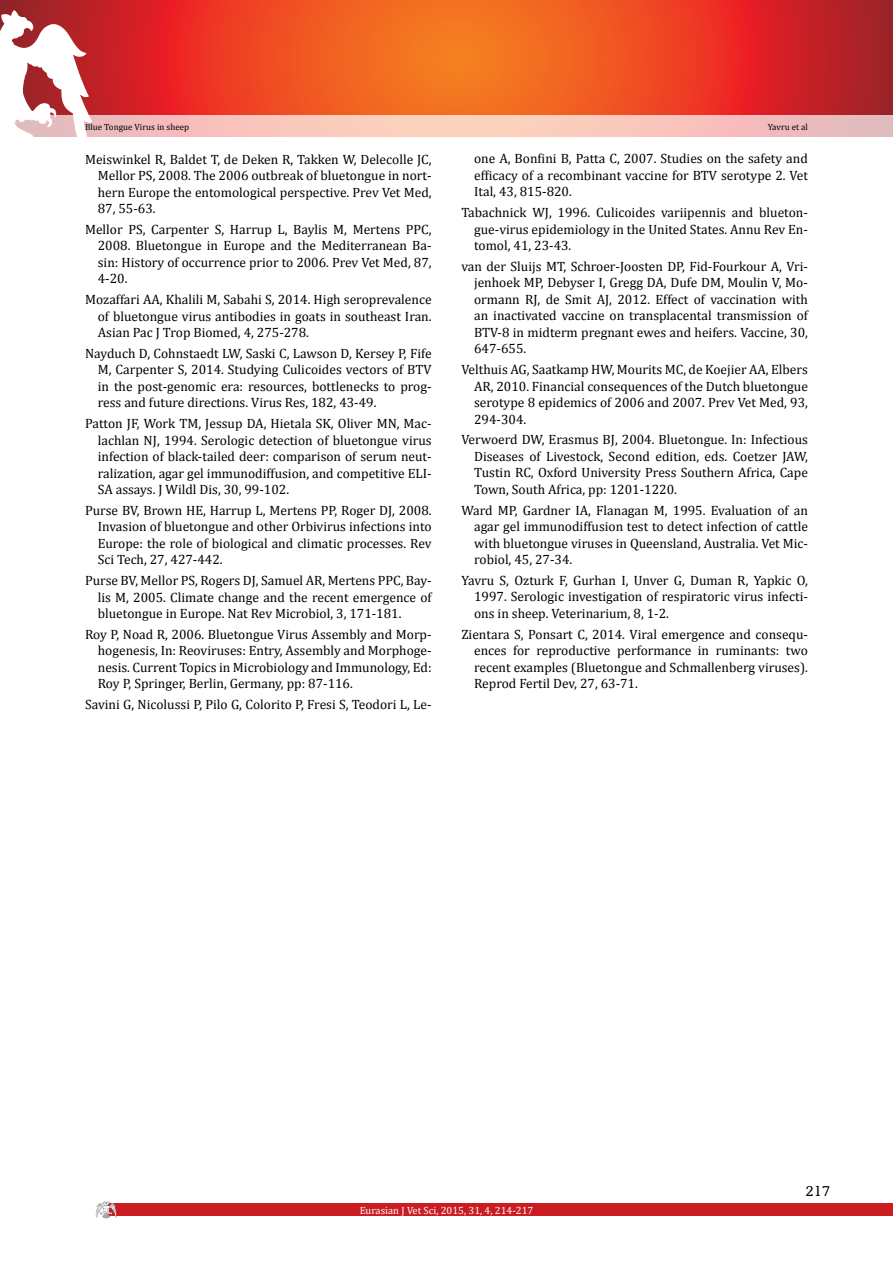
<style>
.page{position:relative;width:893px;height:1263px;background:#fff}
.page>*{position:absolute;margin:0;border:0;box-sizing:border-box;transform-origin:0 0}
.t1{font:15px "Humanist Slabserif 712 BT";color:#000}
.t2{font:13.5px/16.5px "Cambria";color:#000;text-align:justify}
.t3{font:10.5px "Cambria";color:#fff}
.t4{font:9px "Cambria";color:#000}
</style>
<div class="page">
<svg style="left:0;top:0;width:893px;height:115px;background:#e44623"></svg>
<div style="left:106px;top:1203px;width:787px;height:13px;background:#cb1c22"></div>
<svg style="left:0;top:10px;width:92px;height:127px"></svg>
<svg style="left:96px;top:1201px;width:21px;height:17px"></svg>
<svg style="left:0;top:115px;width:893px;height:21px;background:#f5c7bf"></svg>
<p class="t4" style="left:85px;top:121px;width:106px">Blue Tongue Virus in sheep</p>
<p class="t4" style="left:768px;top:121px;width:42px">Yavru et al</p>
<p class="t2" style="left:98px;top:151px;width:335px;text-indent:-13px">Meiswinkel R, Baldet T, de Deken R, Takken W, Delecolle JC, Mellor PS, 2008. The 2006 outbreak of bluetongue in nort&shy;hern Europe the entomological perspective. Prev Vet Med, 87, 55-63.</p>
<p class="t2" style="left:98px;top:221px;width:335px;text-indent:-13px">Mellor PS, Carpenter S, Harrup L, Baylis M, Mertens PPC, 2008. Bluetongue in Europe and the Mediterranean Ba&shy;sin: History of occurrence prior to 2006. Prev Vet Med, 87, 4-20.</p>
<p class="t2" style="left:98px;top:291px;width:335px;text-indent:-13px">Mozaffari AA, Khalili M, Sabahi S, 2014. High seroprevalence of bluetongue virus antibodies in goats in southeast Iran.<br>Asian Pac J Trop Biomed, 4, 275-278.</p>
<p class="t2" style="left:98px;top:345px;width:335px;text-indent:-13px">Nayduch D, Cohnstaedt LW, Saski C, Lawson D, Kersey P, Fife M, Carpenter S, 2014. Studying Culicoides vectors of BTV in the post-genomic era: resources, bottlenecks to prog&shy;ress and future directions. Virus Res, 182, 43-49.</p>
<p class="t2" style="left:98px;top:415px;width:335px;text-indent:-13px">Patton JF, Work TM, Jessup DA, Hietala SK, Oliver MN, Mac&shy;lachlan NJ, 1994. Serologic detection of bluetongue virus infection of black-tailed deer: comparison of serum neut&shy;ralization, agar gel immunodiffusion, and competitive ELI-SA assays. J Wildl Dis, 30, 99-102.</p>
<p class="t2" style="left:98px;top:502px;width:335px;text-indent:-13px">Purse BV, Brown HE, Harrup L, Mertens PP, Roger DJ, 2008.<br>Invasion of bluetongue and other Orbivirus infections into Europe: the role of biological and climatic processes. Rev Sci Tech, 27, 427-442.</p>
<p class="t2" style="left:98px;top:572px;width:335px;text-indent:-13px">Purse BV, Mellor PS, Rogers DJ, Samuel AR, Mertens PPC, Bay&shy;lis M, 2005. Climate change and the recent emergence of bluetongue in Europe. Nat Rev Microbiol, 3, 171-181.</p>
<p class="t2" style="left:98px;top:626px;width:335px;text-indent:-13px">Roy P, Noad R, 2006. Bluetongue Virus Assembly and Morp&shy;hogenesis, In: Reoviruses: Entry, Assembly and Morphoge&shy;nesis. Current Topics in Microbiology and Immunology, Ed:<br>Roy P, Springer, Berlin, Germany, pp: 87-116.</p>
<p class="t2" style="left:85px;top:696px;width:348px">Savini G, Nicolussi P, Pilo G, Colorito P, Fresi S, Teodori L, Le-</p>
<p class="t2" style="left:474px;top:151px;width:335px">one A, Bonfini B, Patta C, 2007. Studies on the safety and efficacy of a recombinant vaccine for BTV serotype 2. Vet Ital, 43, 815-820.</p>
<p class="t2" style="left:474px;top:204px;width:335px;text-indent:-13px">Tabachnick WJ, 1996. Culicoides variipennis and blueton&shy;gue-virus epidemiology in the United States. Annu Rev En&shy;tomol, 41, 23-43.</p>
<p class="t2" style="left:474px;top:258px;width:335px;text-indent:-13px">van der Sluijs MT, Schroer-Joosten DP, Fid-Fourkour A, Vri&shy;jenhoek MP, Debyser I, Gregg DA, Dufe DM, Moulin V, Mo&shy;ormann RJ, de Smit AJ, 2012. Effect of vaccination with an inactivated vaccine on transplacental transmission of BTV-8 in midterm pregnant ewes and heifers. Vaccine, 30, 647-655.</p>
<p class="t2" style="left:474px;top:361px;width:335px;text-indent:-13px">Velthuis AG, Saatkamp HW, Mourits MC, de Koejier AA, Elbers AR, 2010. Financial consequences of the Dutch bluetongue serotype 8 epidemics of 2006 and 2007. Prev Vet Med, 93, 294-304.</p>
<p class="t2" style="left:474px;top:432px;width:335px;text-indent:-13px">Verwoerd DW, Erasmus BJ, 2004. Bluetongue. In: Infectious Diseases of Livestock, Second edition, eds. Coetzer JAW, Tustin RC, Oxford University Press Southern Africa, Cape Town, South Africa, pp: 1201-1220.</p>
<p class="t2" style="left:474px;top:502px;width:335px;text-indent:-13px">Ward MP, Gardner IA, Flanagan M, 1995. Evaluation of an agar gel immunodiffusion test to detect infection of cattle with bluetongue viruses in Queensland, Australia. Vet Mic&shy;robiol, 45, 27-34.</p>
<p class="t2" style="left:474px;top:572px;width:335px;text-indent:-13px">Yavru S, Ozturk F, Gurhan I, Unver G, Duman R, Yapkic O, 1997. Serologic investigation of respiratoric virus infecti&shy;ons in sheep. Veterinarium, 8, 1-2.</p>
<p class="t2" style="left:474px;top:626px;width:335px;text-indent:-13px">Zientara S, Ponsart C, 2014. Viral emergence and consequ&shy;ences for reproductive performance in ruminants: two recent examples (Bluetongue and Schmallenberg viruses).<br>Reprod Fertil Dev, 27, 63-71.</p>
<p class="t1" style="left:805px;top:1181px;width:27px">217</p>
<p class="t3" style="left:360px;top:1204px;width:175px">Eurasian J Vet Sci, 2015, 31, 4, 214-217</p>
</div>
